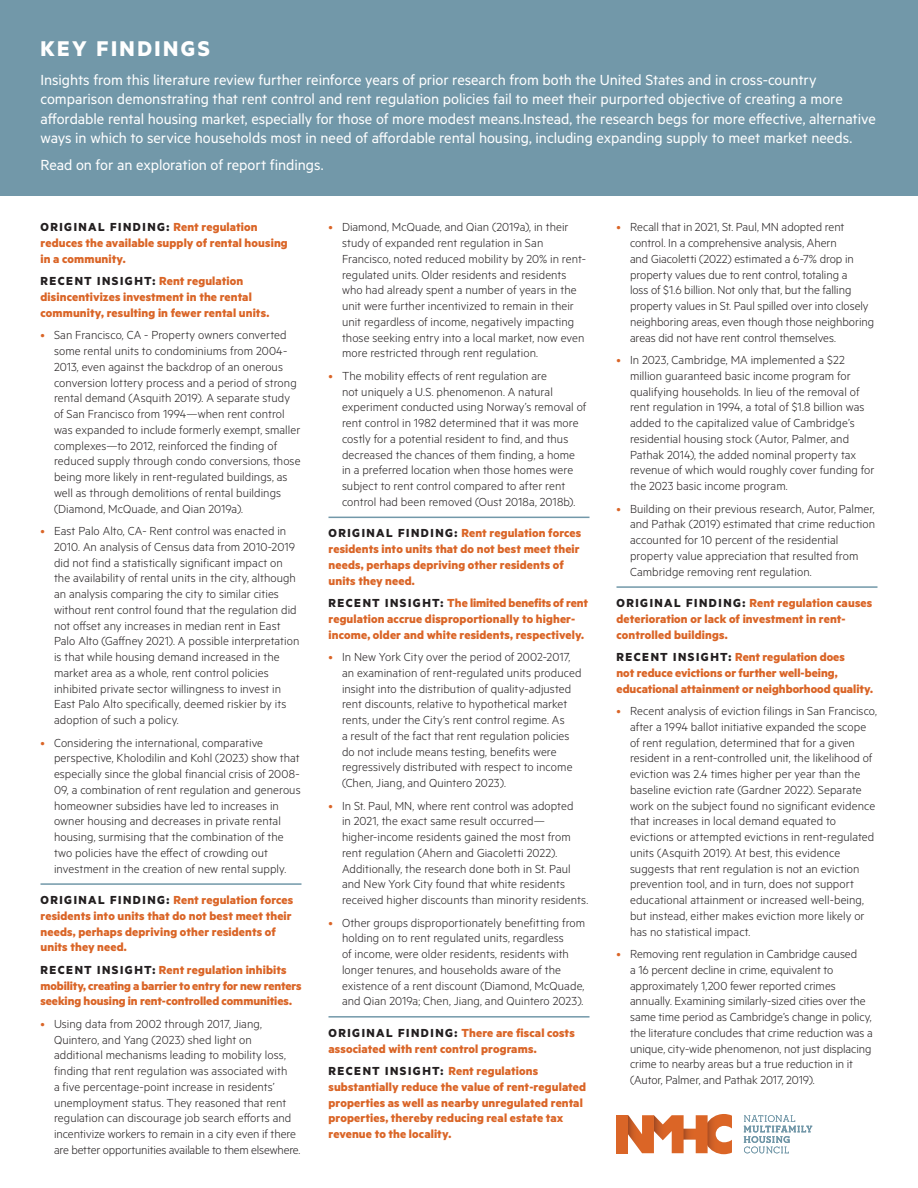
<style>
.page{position:relative;width:918px;height:1188px;background:#fff}
.page>*{position:absolute;margin:0;border:0;box-sizing:border-box;transform-origin:0 0}
.t1{font:700 24px "Metric";letter-spacing:.105em;color:#fff}
.t2{font:16.5px/19.5px "Metric";letter-spacing:-.005em;color:#fff}
.t3{font:300 13.2px/15.8px "Metric";letter-spacing:.005em;color:#231f20}
.t4{font:700 13.2px/15.8px "Metric";letter-spacing:.01em;color:#da6527}
.s1{color:#231f20}
.s2{color:#da6527}
</style>
<div class="page">
<div style="left:0;top:0;width:918px;height:196px;background:#7298a9"></div>
<hr style="left:40px;top:883px;width:262px;height:2px;background:#7298a9">
<hr style="left:328px;top:517px;width:262px;height:1px;background:#7298a9">
<hr style="left:328px;top:1016px;width:262px;height:2px;background:#7298a9">
<hr style="left:616px;top:586px;width:262px;height:2px;background:#7298a9">
<svg style="left:744px;top:1115px;width:68px;height:38px"></svg>
<svg style="left:627px;top:1114px;width:105px;height:40px"></svg>
<div style="left:616px;top:1115px;width:12px;height:38px;background:#da6527"></div>
<h1 class="t1" style="left:40px;top:34px;width:171px">KEY FINDINGS</h1>
<p class="t2" style="left:40px;top:70px;width:837px">Insights from this literature review further reinforce years of prior research from both the United States and in cross-country comparison demonstrating that rent control and rent regulation policies fail to meet their purported objective of creating a more affordable rental housing market, especially for those of more modest means.Instead, the research begs for more effective, alternative ways in which to service households most in need of affordable rental housing, including expanding supply to meet market needs.</p>
<p class="t2" style="left:40px;top:154px;width:285px">Read on for an exploration of report findings.</p>
<p class="t4" style="left:40px;top:219px;width:249px"><span class="s1">ORIGINAL FINDING:</span> Rent regulation reduces the available supply of rental housing in a community.</p>
<p class="t4" style="left:40px;top:273px;width:230px"><span class="s1">RECENT INSIGHT:</span> Rent regulation disincentivizes investment in the rental community, resulting in fewer rental units.</p>
<p class="t3" style="left:54px;top:327px;width:248px;text-indent:-14px"><span class="s2">•</span> San Francisco, CA - Property owners converted some rental units to condominiums from 2004- 2013, even against the backdrop of an onerous conversion lottery process and a period of strong rental demand (Asquith 2019). A separate study of San Francisco from 1994—when rent control was expanded to include formerly exempt, smaller complexes—to 2012, reinforced the finding of reduced supply through condo conversions, those being more likely in rent-regulated buildings, as well as through demolitions of rental buildings (Diamond, McQuade, and Qian 2019a).</p>
<p class="t3" style="left:54px;top:522px;width:247px;text-indent:-14px"><span class="s2">•</span> East Palo Alto, CA- Rent control was enacted in 2010. An analysis of Census data from 2010-2019 did not find a statistically significant impact on the availability of rental units in the city, although an analysis comparing the city to similar cities without rent control found that the regulation did not offset any increases in median rent in East Palo Alto (Gaffney 2021). A possible interpretation is that while housing demand increased in the market area as a whole, rent control policies inhibited private sector willingness to invest in East Palo Alto specifically, deemed riskier by its adoption of such a policy.</p>
<p class="t3" style="left:54px;top:734px;width:248px;text-indent:-14px"><span class="s2">•</span> Considering the international, comparative perspective, Kholodilin and Kohl (2023) show that especially since the global financial crisis of 2008- 09, a combination of rent regulation and generous homeowner subsidies have led to increases in owner housing and decreases in private rental housing, surmising that the combination of the two policies have the effect of crowding out investment in the creation of new rental supply.</p>
<p class="t4" style="left:40px;top:892px;width:254px"><span class="s1">ORIGINAL FINDING:</span> Rent regulation forces residents into units that do not best meet their needs, perhaps depriving other residents of units they need.</p>
<p class="t4" style="left:40px;top:961px;width:263px"><span class="s1">RECENT INSIGHT:</span> Rent regulation inhibits mobility, creating a barrier to entry for new renters seeking housing in rent-controlled communities.</p>
<p class="t3" style="left:54px;top:1015px;width:248px;text-indent:-14px"><span class="s2">•</span> Using data from 2002 through 2017, Jiang, Quintero, and Yang (2023) shed light on additional mechanisms leading to mobility loss, finding that rent regulation was associated with<br>a five percentage-point increase in residents’ unemployment status. They reasoned that rent regulation can discourage job search efforts and incentivize workers to remain in a city even if there are better opportunities available to them elsewhere.</p>
<p class="t3" style="left:342px;top:219px;width:245px;text-indent:-14px"><span class="s2">•</span> Diamond, McQuade, and Qian (2019a), in their study of expanded rent regulation in San Francisco, noted reduced mobility by 20% in rent&shy;regulated units. Older residents and residents who had already spent a number of years in the unit were further incentivized to remain in their unit regardless of income, negatively impacting those seeking entry into a local market, now even more restricted through rent regulation.</p>
<p class="t3" style="left:342px;top:367px;width:246px;text-indent:-14px"><span class="s2">•</span> The mobility effects of rent regulation are<br>not uniquely a U.S. phenomenon. A natural experiment conducted using Norway’s removal of rent control in 1982 determined that it was more costly for a potential resident to find, and thus decreased the chances of them finding, a home in a preferred location when those homes were subject to rent control compared to after rent control had been removed (Oust 2018a, 2018b).</p>
<p class="t4" style="left:328px;top:525px;width:254px"><span class="s1">ORIGINAL FINDING:</span> Rent regulation forces residents into units that do not best meet their needs, perhaps depriving other residents of units they need.</p>
<p class="t4" style="left:328px;top:595px;width:261px"><span class="s1">RECENT INSIGHT:</span> The limited benefits of rent regulation accrue disproportionally to higher&shy;income, older and white residents, respectively.</p>
<p class="t3" style="left:342px;top:648px;width:241px;text-indent:-14px"><span class="s2">•</span> In New York City over the period of 2002-2017, an examination of rent-regulated units produced insight into the distribution of quality-adjusted rent discounts, relative to hypothetical market rents, under the City’s rent control regime. As<br>a result of the fact that rent regulation policies do not include means testing, benefits were regressively distributed with respect to income (Chen, Jiang, and Quintero 2023).</p>
<p class="t3" style="left:342px;top:797px;width:248px;text-indent:-14px"><span class="s2">•</span> In St. Paul, MN, where rent control was adopted<br>in 2021, the exact same result occurred— higher-income residents gained the most from rent regulation (Ahern and Giacoletti 2022).<br>Additionally, the research done both in St. Paul and New York City found that white residents received higher discounts than minority residents.</p>
<p class="t3" style="left:342px;top:914px;width:245px;text-indent:-14px"><span class="s2">•</span> Other groups disproportionately benefitting from holding on to rent regulated units, regardless<br>of income, were older residents, residents with longer tenures, and households aware of the existence of a rent discount (Diamond, McQuade, and Qian 2019a; Chen, Jiang, and Quintero 2023).</p>
<p class="t4" style="left:328px;top:1024px;width:248px"><span class="s1">ORIGINAL FINDING:</span> There are fiscal costs associated with rent control programs.</p>
<p class="t4" style="left:328px;top:1063px;width:259px"><span class="s1">RECENT INSIGHT:</span> Rent regulations substantially reduce the value of rent-regulated properties as well as nearby unregulated rental properties, thereby reducing real estate tax revenue to the locality.</p>
<p class="t3" style="left:630px;top:219px;width:246px;text-indent:-14px"><span class="s2">•</span> Recall that in 2021, St. Paul, MN adopted rent control. In a comprehensive analysis, Ahern<br>and Giacoletti (2022) estimated a 6-7% drop in property values due to rent control, totaling a<br>loss of $1.6 billion. Not only that, but the falling property values in St. Paul spilled over into closely neighboring areas, even though those neighboring areas did not have rent control themselves.</p>
<p class="t3" style="left:630px;top:351px;width:246px;text-indent:-14px"><span class="s2">•</span> In 2023, Cambridge, MA implemented a $22 million guaranteed basic income program for qualifying households. In lieu of the removal of rent regulation in 1994, a total of $1.8 billion was added to the capitalized value of Cambridge’s residential housing stock (Autor, Palmer, and Pathak 2014), the added nominal property tax revenue of which would roughly cover funding for the 2023 basic income program.</p>
<p class="t3" style="left:630px;top:500px;width:247px;text-indent:-14px"><span class="s2">•</span> Building on their previous research, Autor, Palmer, and Pathak (2019) estimated that crime reduction accounted for 10 percent of the residential property value appreciation that resulted from Cambridge removing rent regulation.</p>
<p class="t4" style="left:616px;top:595px;width:257px"><span class="s1">ORIGINAL FINDING:</span> Rent regulation causes deterioration or lack of investment in rent&shy;controlled buildings.</p>
<p class="t4" style="left:616px;top:649px;width:258px"><span class="s1">RECENT INSIGHT:</span> Rent regulation does<br>not reduce evictions or further well-being, educational attainment or neighborhood quality.</p>
<p class="t3" style="left:630px;top:702px;width:249px;text-indent:-14px"><span class="s2">•</span> Recent analysis of eviction filings in San Francisco, after a 1994 ballot initiative expanded the scope of rent regulation, determined that for a given resident in a rent-controlled unit, the likelihood of eviction was 2.4 times higher per year than the baseline eviction rate (Gardner 2022). Separate work on the subject found no significant evidence that increases in local demand equated to evictions or attempted evictions in rent-regulated units (Asquith 2019). At best, this evidence suggests that rent regulation is not an eviction prevention tool, and in turn, does not support educational attainment or increased well-being, but instead, either makes eviction more likely or has no statistical impact.</p>
<p class="t3" style="left:630px;top:945px;width:244px;text-indent:-14px"><span class="s2">•</span> Removing rent regulation in Cambridge caused<br>a 16 percent decline in crime, equivalent to approximately 1,200 fewer reported crimes annually. Examining similarly-sized cities over the same time period as Cambridge’s change in policy, the literature concludes that crime reduction was a unique, city-wide phenomenon, not just displacing crime to nearby areas but a true reduction in it (Autor, Palmer, and Pathak 2017, 2019).</p>
</div>
